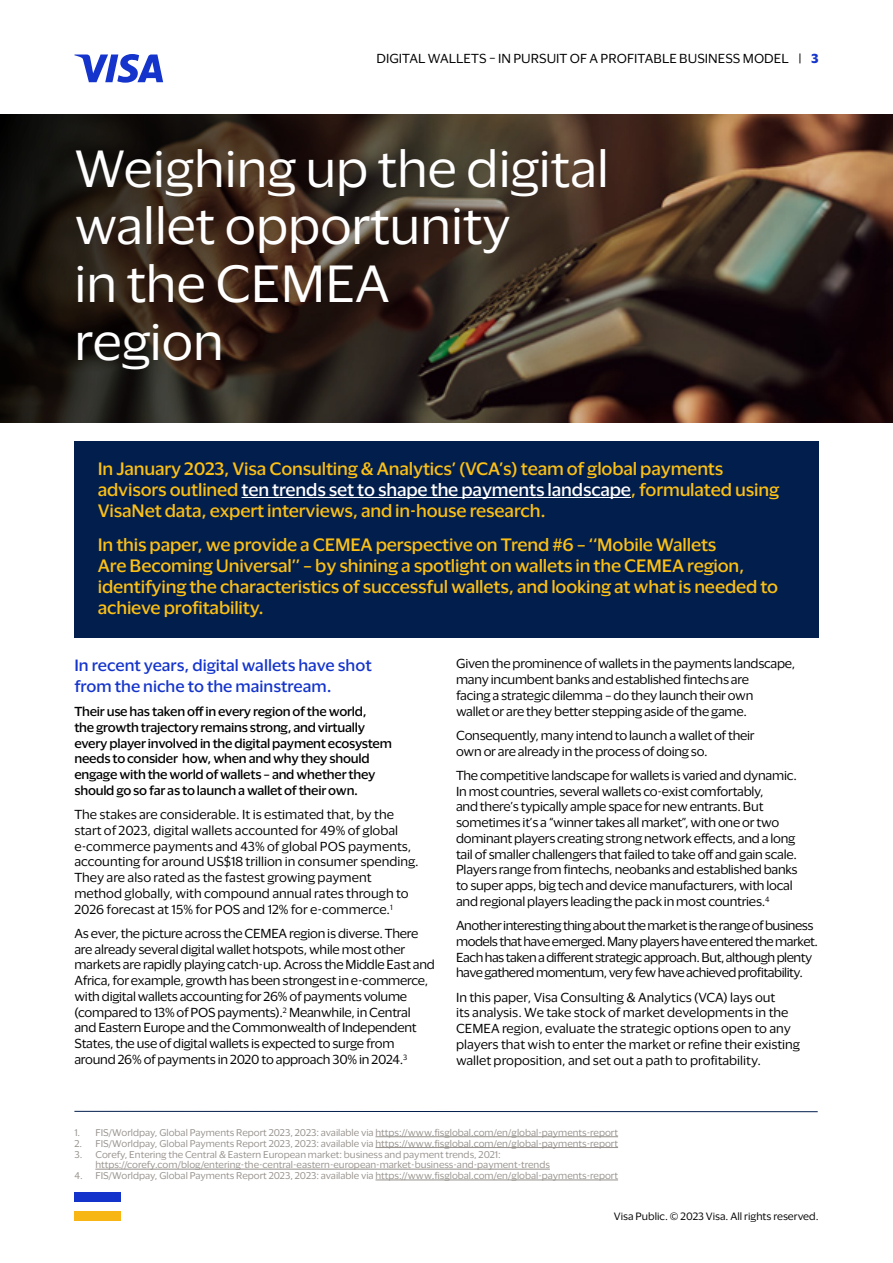
<style>
.page{position:relative;width:893px;height:1263px;background:#fff}
.page>*{position:absolute;margin:0;border:0;box-sizing:border-box;transform-origin:0 0}
.t1{font:48px/57.6px "Visa Dialect";color:#fff}
.t2{font:500 16.5px/21px "Visa Dialect";letter-spacing:-.01em;color:#fcc015}
.t3{font:500 15px/21px "Visa Dialect";color:#1434cb}
.t4{font:12px/15.8px "Visa Dialect";letter-spacing:-.02em;color:#000}
.t5{font:12px/15.8px "Visa Dialect";color:#000}
.t6{font:500 12px/15.8px "Visa Dialect";letter-spacing:-.02em;color:#000}
.t7{font:12px/15.8px "Visa Dialect";letter-spacing:-.04em;color:#000}
.t8{font:9.75px "Visa Dialect";color:#000}
.t9{font:9px/10.8px "Visa Dialect";color:#96918c}
.s1{font-weight:700;color:#1434cb}
.s2{color:#fff}
</style>
<div class="page">
<hr style="left:74px;top:1111px;width:744px;height:1px;background:#021e4c">
<div style="left:74px;top:441px;width:745px;height:197px;background:#021e4c"></div>
<hr style="left:241px;top:497px;width:390px;height:1px;background:#fff">
<hr style="left:375px;top:1136px;width:243px;height:1px;background:#96918c">
<hr style="left:375px;top:1147px;width:243px;height:1px;background:#96918c">
<hr style="left:95px;top:1169px;width:455px;height:1px;background:#96918c">
<hr style="left:375px;top:1180px;width:243px;height:1px;background:#96918c">
<svg style="left:0;top:115px;width:893px;height:307px;background:#38291f"></svg>
<svg style="left:74px;top:54px;width:89px;height:29px"></svg>
<div style="left:74px;top:1192px;width:47px;height:9px;background:#1433cb"></div>
<div style="left:74px;top:1211px;width:47px;height:9px;background:#f7b614"></div>
<p class="t5" style="left:376px;top:50px;width:444px">DIGITAL WALLETS – IN PURSUIT OF A PROFITABLE BUSINESS MODEL | <span class="s1">3</span></p>
<h1 class="t1" style="left:74px;top:136px;width:536px">Weighing up the digital wallet opportunity<br>in the CEMEA<br>region</h1>
<h2 class="t2" style="left:98px;top:457px;width:683px">In January 2023, Visa Consulting &amp; Analytics’ (VCA’s) team of global payments advisors outlined <span class="s2">ten trends set to shape the payments landscape</span>, formulated using<br>VisaNet data, expert interviews, and in-house research.</h2>
<p class="t2" style="left:98px;top:533px;width:682px">In this paper, we provide a CEMEA perspective on Trend #6 – ‘‘Mobile Wallets<br>Are Becoming Universal’’ – by shining a spotlight on wallets in the CEMEA region, identifying the characteristics of successful wallets, and looking at what is needed to achieve profitability.</p>
<p class="t3" style="left:74px;top:653px;width:299px">In recent years, digital wallets have shot from the niche to the mainstream.</p>
<p class="t6" style="left:74px;top:703px;width:319px">Their use has taken off in every region of the world,<br>the growth trajectory remains strong, and virtually every player involved in the digital payment ecosystem needs to consider how, when and why they should engage with the world of wallets – and whether they should go so far as to launch a wallet of their own.</p>
<p class="t5" style="left:74px;top:806px;width:346px">The stakes are considerable. It is estimated that, by the start of 2023, digital wallets accounted for 49% of global e-commerce payments and 43% of global POS payments, accounting for around US$18 trillion in consumer spending.<br>They are also rated as the fastest growing payment method globally, with compound annual rates through to 2026 forecast at 15% for POS and 12% for e-commerce.<sup>1</sup></p>
<p class="t4" style="left:74px;top:924px;width:362px">As ever, the picture across the CEMEA region is diverse. There are already several digital wallet hotspots, while most other markets are rapidly playing catch-up. Across the Middle East and Africa, for example, growth has been strongest in e-commerce, with digital wallets accounting for 26% of payments volume (compared to 13% of POS payments).<sup>2</sup> Meanwhile, in Central and Eastern Europe and the Commonwealth of Independent States, the use of digital wallets is expected to surge from around 26% of payments in 2020 to approach 30% in 2024.<sup>3</sup></p>
<p class="t4" style="left:456px;top:655px;width:341px">Given the prominence of wallets in the payments landscape, many incumbent banks and established fintechs are<br>facing a strategic dilemma – do they launch their own<br>wallet or are they better stepping aside of the game.</p>
<p class="t4" style="left:456px;top:727px;width:300px">Consequently, many intend to launch a wallet of their own or are already in the process of doing so.</p>
<p class="t4" style="left:456px;top:767px;width:343px">The competitive landscape for wallets is varied and dynamic.<br>In most countries, several wallets co-exist comfortably,<br>and there’s typically ample space for new entrants. But sometimes it’s a “winner takes all market”, with one or two dominant players creating strong network effects, and a long tail of smaller challengers that failed to take off and gain scale.<br>Players range from fintechs, neobanks and established banks to super apps, big tech and device manufacturers, with local and regional players leading the pack in most countries.<sup>4</sup></p>
<p class="t7" style="left:456px;top:917px;width:363px">Another interesting thing about the market is the range of business models that have emerged. Many players have entered the market.<br>Each has taken a different strategic approach. But, although plenty have gathered momentum, very few have achieved profitability.</p>
<p class="t5" style="left:456px;top:988px;width:345px">In this paper, Visa Consulting &amp; Analytics (VCA) lays out<br>its analysis. We take stock of market developments in the CEMEA region, evaluate the strategic options open to any players that wish to enter the market or refine their existing wallet proposition, and set out a path to profitability.</p>
<p class="t9" style="left:74px;top:1126px;width:545px">1. FIS/Worldpay, Global Payments Report 2023, 2023: available via https://www.fisglobal.com/en/global-payments-report</p>
<p class="t9" style="left:74px;top:1137px;width:545px">2. FIS/Worldpay, Global Payments Report 2023, 2023: available via https://www.fisglobal.com/en/global-payments-report</p>
<p class="t9" style="left:95px;top:1148px;width:456px;text-indent:-21px">3. Corefy, Entering the Central &amp; Eastern European market: business and payment trends, 2021: https://corefy.com/blog/entering-the-central-eastern-european-market-business-and-payment-trends</p>
<p class="t9" style="left:74px;top:1170px;width:545px">4. FIS/Worldpay, Global Payments Report 2023, 2023: available via https://www.fisglobal.com/en/global-payments-report</p>
<p class="t8" style="left:614px;top:1209px;width:206px">Visa Public. © 2023 Visa. All rights reserved.</p>
</div>
